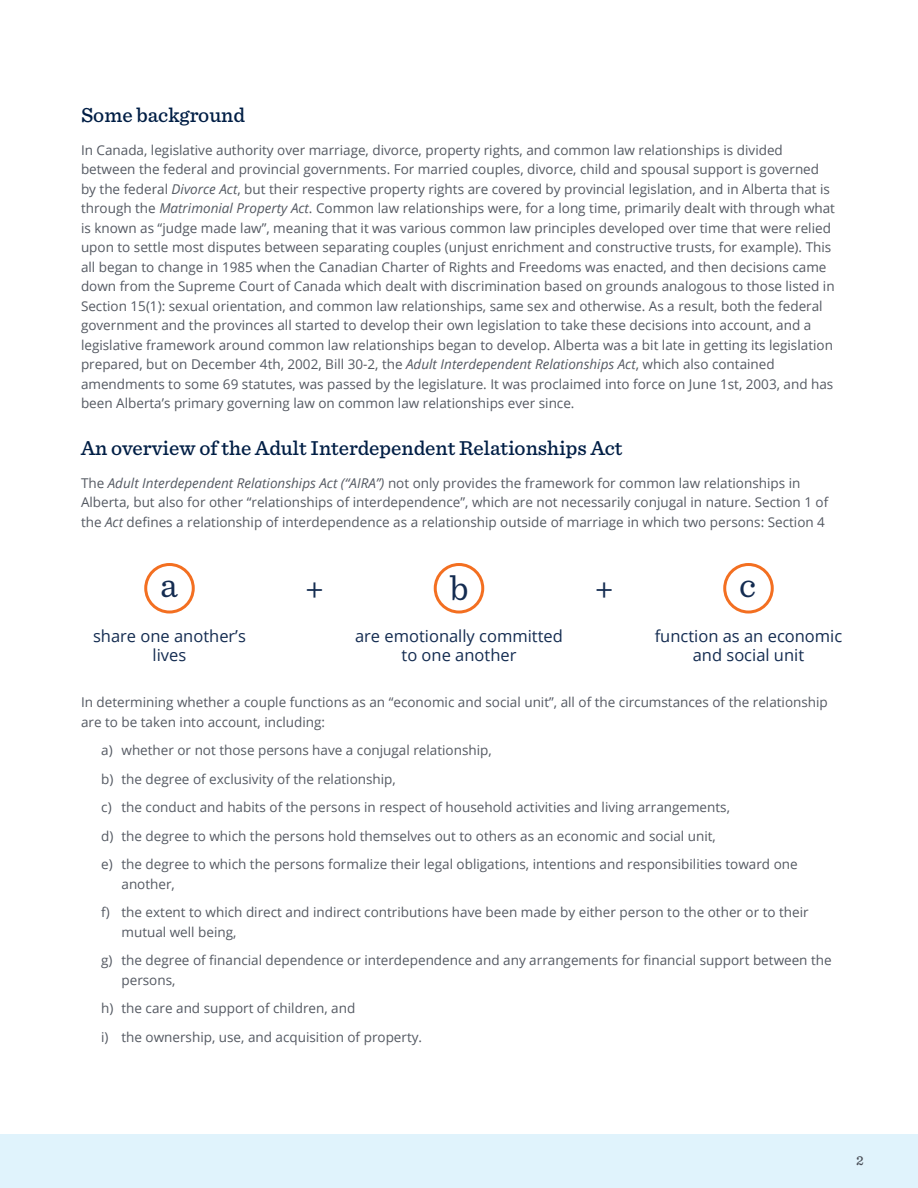
<style>
.page{position:relative;width:918px;height:1188px;background:#fff}
.page>*{position:absolute;margin:0;border:0;box-sizing:border-box;transform-origin:0 0}
.t1{font:36px "Sentinel";color:#142c51}
.t2{font:500 21px "Sentinel";color:#001e45}
.t3{font:16.5px/19.5px "Open Sans";color:#142c51;text-align:center}
.t4{font:13.5px/19.5px "Open Sans";color:#545962}
.t5{font:500 13.5px "Sentinel";color:#474c55}
.s1{font-style:italic}
</style>
<div class="page">
<div style="left:0;top:1134px;width:918px;height:54px;background:#e0f3fc"></div>
<div style="left:144px;top:563px;width:51px;height:51px;border:3px solid #f36f21;border-radius:50%"></div>
<div style="left:434px;top:563px;width:50px;height:51px;border:3px solid #f36f21;border-radius:50%"></div>
<div style="left:723px;top:563px;width:51px;height:51px;border:3px solid #f36f21;border-radius:50%"></div>
<h2 class="t2" style="left:81px;top:99px;width:166px">Some background</h2>
<p class="t4" style="left:81px;top:140px;width:756px">In Canada, legislative authority over marriage, divorce, property rights, and common law relationships is divided between the federal and provincial governments. For married couples, divorce, child and spousal support is governed by the federal <span class="s1">Divorce Act</span>, but their respective property rights are covered by provincial legislation, and in Alberta that is through the <span class="s1">Matrimonial Property Act</span>. Common law relationships were, for a long time, primarily dealt with through what is known as “judge made law”, meaning that it was various common law principles developed over time that were relied upon to settle most disputes between separating couples (unjust enrichment and constructive trusts, for example). This all began to change in 1985 when the Canadian Charter of Rights and Freedoms was enacted, and then decisions came down from the Supreme Court of Canada which dealt with discrimination based on grounds analogous to those listed in Section 15(1): sexual orientation, and common law relationships, same sex and otherwise. As a result, both the federal government and the provinces all started to develop their own legislation to take these decisions into account, and a legislative framework around common law relationships began to develop. Alberta was a bit late in getting its legislation prepared, but on December 4th, 2002, Bill 30-2, the <span class="s1">Adult Interdependent Relationships Act</span>, which also contained amendments to some 69 statutes, was passed by the legislature. It was proclaimed into force on June 1st, 2003, and has been Alberta’s primary governing law on common law relationships ever since.</p>
<h2 class="t2" style="left:81px;top:432px;width:543px">An overview of the Adult Interdependent Relationships Act</h2>
<p class="t4" style="left:81px;top:473px;width:749px">The <span class="s1">Adult Interdependent Relationships Act (“AIRA”)</span> not only provides the framework for common law relationships in<br>Alberta, but also for other “relationships of interdependence”, which are not necessarily conjugal in nature. Section 1 of the <span class="s1">Act</span> defines a relationship of interdependence as a relationship outside of marriage in which two persons: Section 4</p>
<h1 class="t1" style="left:160px;top:558px;width:19px">a</h1>
<p class="t3" style="left:93px;top:626px;width:154px">share one another’s lives</p>
<h1 class="t1" style="left:450px;top:561px;width:20px">b</h1>
<p class="t3" style="left:355px;top:626px;width:209px">are emotionally committed to one another</p>
<h1 class="t1" style="left:305px;top:561px;width:20px">+</h1>
<h1 class="t1" style="left:595px;top:561px;width:20px">+</h1>
<h1 class="t1" style="left:739px;top:558px;width:18px">c</h1>
<p class="t3" style="left:655px;top:626px;width:189px">function as an economic and social unit</p>
<p class="t4" style="left:81px;top:692px;width:748px">In determining whether a couple functions as an “economic and social unit”, all of the circumstances of the relationship are to be taken into account, including:</p>
<p class="t4" style="left:101px;top:736px;width:698px;line-height:28.5px">a) whether or not those persons have a conjugal relationship,<br>b) the degree of exclusivity of the relationship,<br>c) the conduct and habits of the persons in respect of household activities and living arrangements,<br>d) the degree to which the persons hold themselves out to others as an economic and social unit,<br>e) the degree to which the persons formalize their legal obligations, intentions and responsibilities toward one</p>
<p class="t4" style="left:101px;top:869px;width:709px;line-height:28.5px;text-indent:20px">another,<br>f) the extent to which direct and indirect contributions have been made by either person to the other or to their</p>
<p class="t4" style="left:101px;top:917px;width:732px;line-height:28.5px;text-indent:20px">mutual well being,<br>g) the degree of financial dependence or interdependence and any arrangements for financial support between the</p>
<p class="t4" style="left:101px;top:965px;width:322px;line-height:28.5px;text-indent:20px">persons,<br>h) the care and support of children, and<br>i) the ownership, use, and acquisition of property.</p>
<p class="t5" style="left:856px;top:1150px;width:9px">2</p>
</div>
